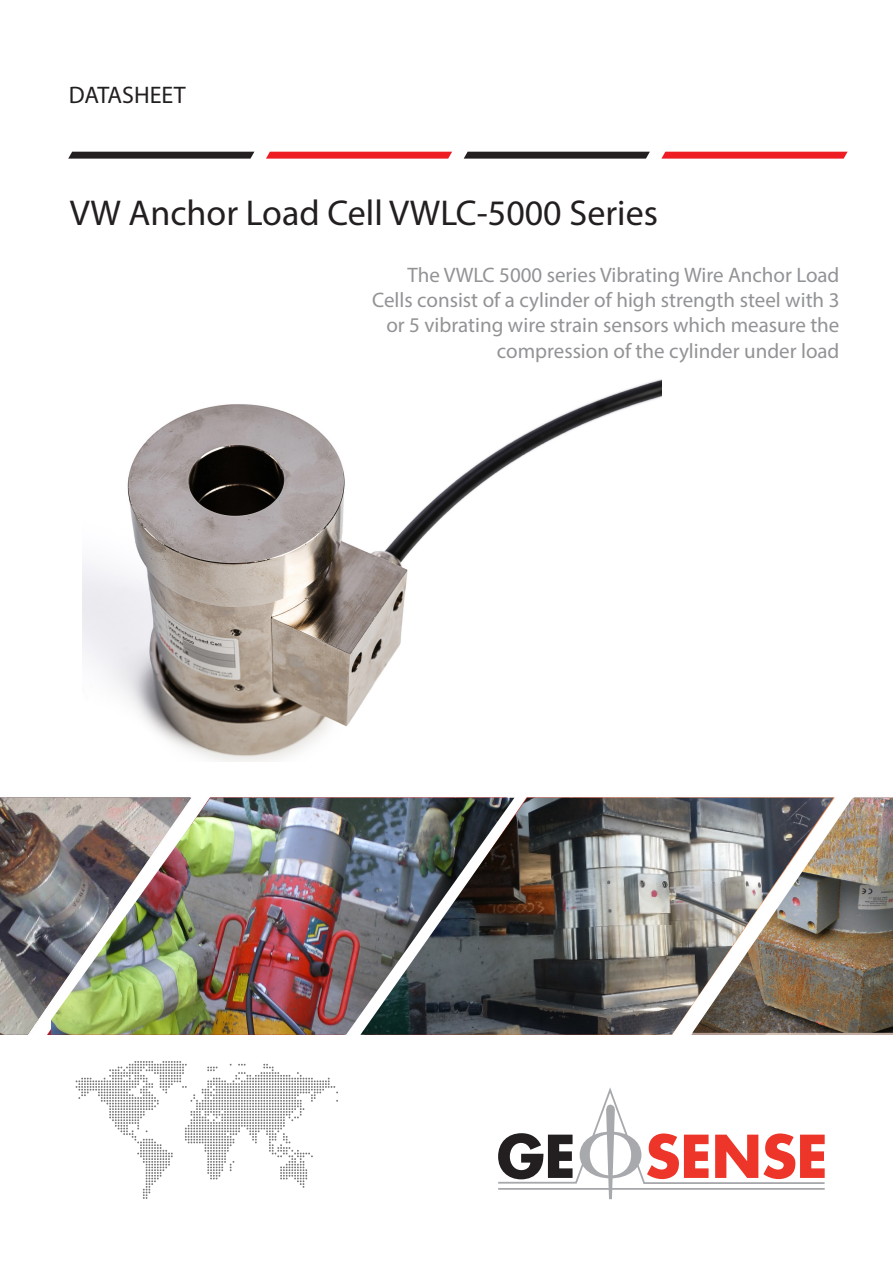
<style>
.page{position:relative;width:893px;height:1263px;background:#fff}
.page>*{position:absolute;margin:0;border:0;box-sizing:border-box;transform-origin:0 0}
.t1{font:36px "Myriad Pro";color:#231f20}
.Table_list{font:24px "Myriad Pro";color:#231f20}
.t2{font:21px/25.2px "Myriad Pro";color:#919396;text-align:right}
</style>
<div class="page">
<svg style="left:68px;top:152px;width:186px;height:7px"></svg>
<svg style="left:266px;top:152px;width:186px;height:7px"></svg>
<svg style="left:464px;top:152px;width:186px;height:7px"></svg>
<svg style="left:661px;top:152px;width:187px;height:7px"></svg>
<img style="left:191px;top:798px;width:169px;height:237px">
<svg style="left:498px;top:1087px;width:327px;height:112px"></svg>
<svg style="left:76px;top:1061px;width:262px;height:138px"></svg>
<img style="left:82px;top:379px;width:579px;height:382px">
<img style="left:360px;top:798px;width:473px;height:237px">
<img style="left:692px;top:798px;width:201px;height:235px">
<img style="left:0;top:798px;width:191px;height:237px">
<p class="Table_list" style="left:69px;top:80px;width:118px">DATASHEET</p>
<p class="t1" style="left:70px;top:191px;width:590px">VW Anchor Load Cell VWLC-5000 Series</p>
<p class="t2" style="left:372px;top:262px;width:469px">The VWLC 5000 series Vibrating Wire Anchor Load Cells consist of a cylinder of high strength steel with 3 or 5 vibrating wire strain sensors which measure the compression of the cylinder under load</p>
</div>
